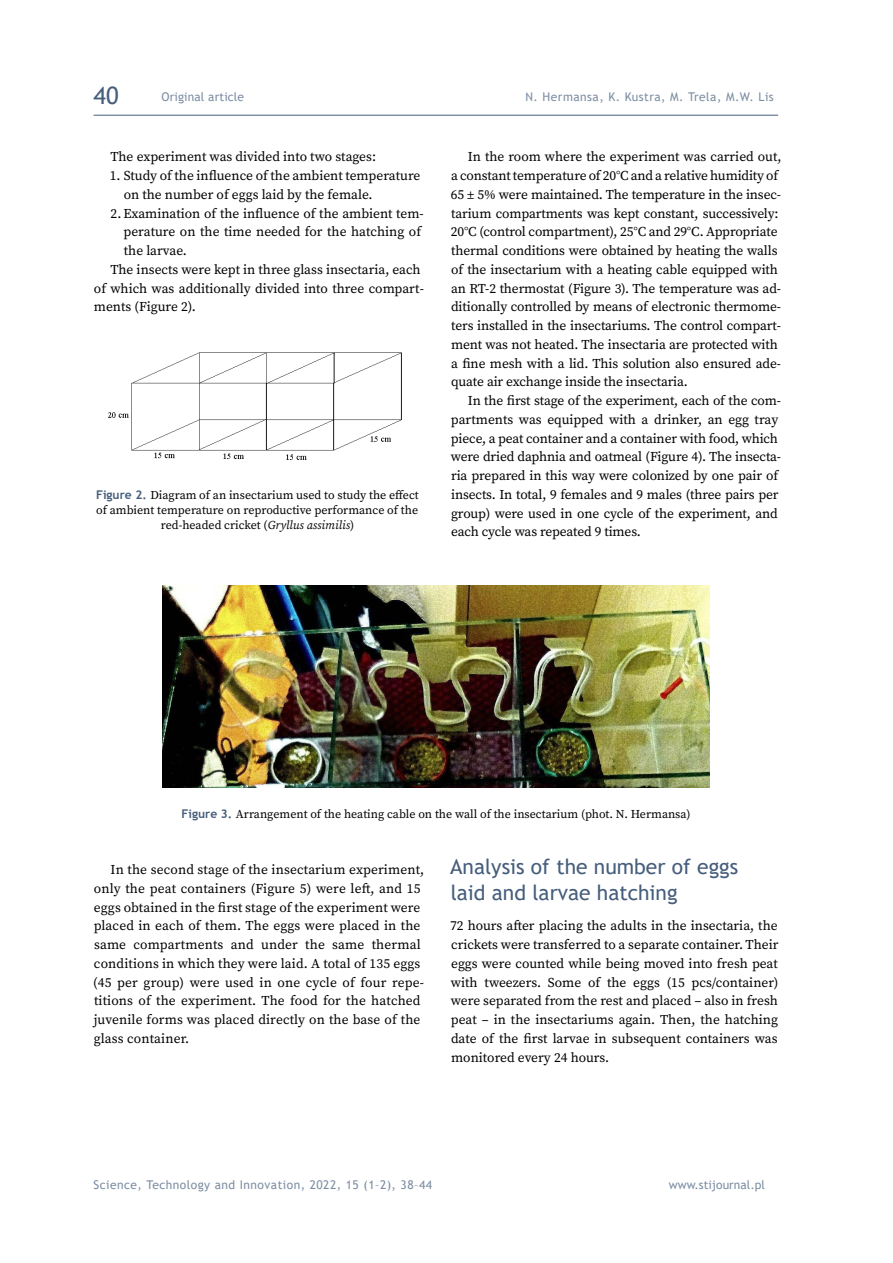
<style>
.page{position:relative;width:893px;height:1263px;background:#fff}
.page>*{position:absolute;margin:0;border:0;box-sizing:border-box;transform-origin:0 0}
.t1{font:24px "Trebuchet MS";color:#465e7c}
.t2{font:21px/25.2px "Trebuchet MS";color:#465e7c}
.t3{font:13.5px/18.8px "Source Serif Pro";letter-spacing:-.01em;color:#000}
.t4{font:13.5px/18.8px "Source Serif Pro";letter-spacing:.01em;color:#000}
.t5{font:12px/15px "Source Serif Pro";color:#000;text-align:center}
.t6{font:12px "Trebuchet MS";letter-spacing:.04em;color:#7d8ea3}
.t7{font:12px "Trebuchet MS";color:#7d8ea3}
.t8{font:12px "Trebuchet MS";letter-spacing:.01em;color:#7d8ea3}
.s1{font-family:"Trebuchet MS";font-weight:700;color:#465e7c}
.s2{font-style:italic}
</style>
<div class="page">
<hr style="left:94px;top:115px;width:684px;height:1px;background:#465e7c">
<img style="left:107px;top:352px;width:295px;height:108px">
<img style="left:162px;top:585px;width:548px;height:202px">
<h1 class="t1" style="left:94px;top:80px;width:27px">40</h1>
<p class="t8" style="left:162px;top:89px;width:84px">Original article</p>
<p class="t6" style="left:525px;top:89px;width:250px">N. Hermansa, K. Kustra, M. Trela, M.W. Lis</p>
<p class="t3" style="left:110px;top:148px;width:267px">The experiment was divided into two stages:</p>
<p class="t3" style="left:110px;top:166px;width:312px">1. Study of the influence of the ambient temperature</p>
<p class="t3" style="left:124px;top:185px;width:250px">on the number of eggs laid by the female.</p>
<p class="t3" style="left:111px;top:204px;width:315px">2.Examination of the influence of the ambient tem-</p>
<p class="t3" style="left:123px;top:223px;width:299px">perature on the time needed for the hatching of</p>
<p class="t3" style="left:124px;top:241px;width:65px">the larvae.</p>
<p class="t3" style="left:110px;top:260px;width:312px">The insects were kept in three glass insectaria, each</p>
<p class="t3" style="left:94px;top:279px;width:331px">of which was additionally divided into three compart-</p>
<p class="t3" style="left:94px;top:298px;width:104px">ments (Figure 2).</p>
<p class="t5" style="left:96px;top:487px;width:324px"><span class="s1">Figure 2.</span> Diagram of an insectarium used to study the effect of ambient temperature on reproductive performance of the red-headed cricket (<span class="s2">Gryllus assimilis</span>)</p>
<p class="t3" style="left:451px;top:148px;width:332px;text-indent:17px">In the room where the experiment was carried out, a constant temperature of 20°C and a relative humidity of 65 ± 5% were maintained. The temperature in the insec&shy;tarium compartments was kept constant, successively:<br>20°C (control compartment), 25°C and 29°C. Appropriate thermal conditions were obtained by heating the walls of the insectarium with a heating cable equipped with an RT-2 thermostat (Figure 3). The temperature was ad&shy;ditionally controlled by means of electronic thermome&shy;ters installed in the insectariums. The control compart&shy;ment was not heated. The insectaria are protected with a fine mesh with a lid. This solution also ensured ade&shy;quate air exchange inside the insectaria.</p>
<p class="t3" style="left:451px;top:391px;width:332px;text-indent:17px">In the first stage of the experiment, each of the com&shy;partments was equipped with a drinker, an egg tray piece, a peat container and a container with food, which were dried daphnia and oatmeal (Figure 4). The insecta&shy;ria prepared in this way were colonized by one pair of insects. In total, 9 females and 9 males (three pairs per group) were used in one cycle of the experiment, and each cycle was repeated 9 times.</p>
<p class="t5" style="left:182px;top:806px;width:511px"><span class="s1">Figure 3.</span> Arrangement of the heating cable on the wall of the insectarium (phot. N. Hermansa)</p>
<p class="t4" style="left:93px;top:860px;width:332px;text-indent:17px">In the second stage of the insectarium experiment, only the peat containers (Figure 5) were left, and 15 eggs obtained in the first stage of the experiment were placed in each of them. The eggs were placed in the same compartments and under the same thermal conditions in which they were laid. A total of 135 eggs (45 per group) were used in one cycle of four repe&shy;titions of the experiment. The food for the hatched juvenile forms was placed directly on the base of the glass container.</p>
<h2 class="t2" style="left:450px;top:854px;width:290px">Analysis of the number of eggs laid and larvae hatching</h2>
<p class="t3" style="left:450px;top:916px;width:330px;text-align:justify">72 hours after placing the adults in the insectaria, the crickets were transferred to a separate container. Their eggs were counted while being moved into fresh peat with tweezers. Some of the eggs (15 pcs/container) were separated from the rest and placed – also in fresh peat – in the insectariums again. Then, the hatching date of the first larvae in subsequent containers was monitored every 24 hours.</p>
<p class="t6" style="left:94px;top:1177px;width:340px">Science, Technology and Innovation, 2022, 15 (1–2), 38–44</p>
<p class="t7" style="left:669px;top:1177px;width:98px">www.stijournal.pl</p>
</div>
